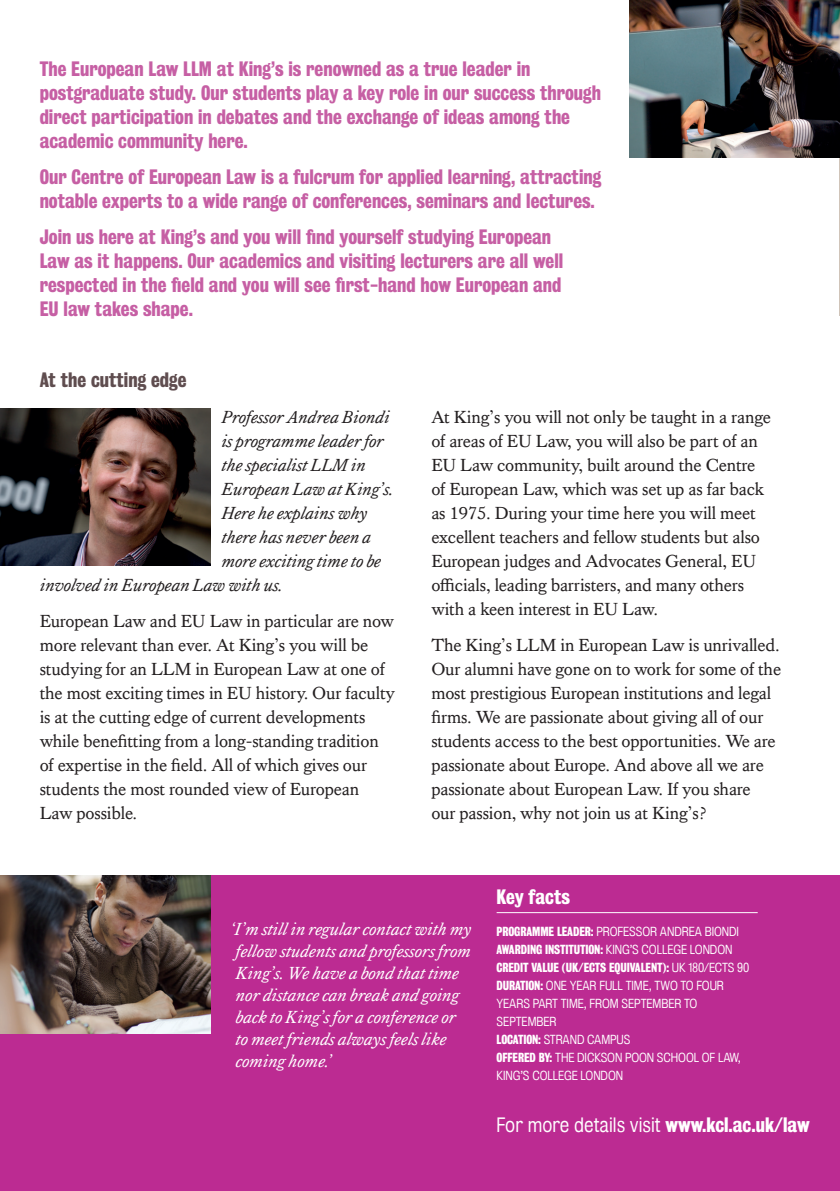
<style>
.page{position:relative;width:840px;height:1191px;background:#fff}
.page>*{position:absolute;margin:0;border:0;box-sizing:border-box;transform-origin:0 0}
.t1{font:19px/24px "Kings Bureau Grot Three Seven";color:#c65fa4}
.t2{font:19px "Kings Bureau Grot Five One";color:#fff}
.t3{font:19px "Kings Bureau Grot Three Seven";color:#5f4d4f}
.t4{font:19px "Kings Bureau Grot Three Seven";color:#fff}
.t5{font:18px/24px "Kings Caslon Text";letter-spacing:-.01em;color:#231f20}
.t6{font:italic 18px/22px "Kings Caslon Text";letter-spacing:-.01em;color:#fff}
.t7{font:italic 18px "Kings Caslon Text";letter-spacing:-.01em;color:#231f20}
.t8{font:12px/18px "Kings Bureau Grot Five One";letter-spacing:-.01em;color:#fff}
.t9{font:12px/18px "Kings Bureau Grot Three Seven";letter-spacing:-.01em;color:#fff}
.s1{font-family:"Kings Bureau Grot Three Seven"}
.s2{font-family:"Kings Bureau Grot Five One"}
</style>
<div class="page">
<div style="left:0;top:875px;width:839px;height:316px;background:#bc2b92"></div>
<img style="left:0;top:408px;width:210px;height:158px">
<hr style="left:839px;top:158px;width:1px;height:157px;background:#d0c4b9">
<hr style="left:496px;top:912px;width:261px;height:1px;background:#fff">
<img style="left:0;top:875px;width:210px;height:158px">
<img style="left:629px;top:0;width:210px;height:158px">
<p class="t1" style="left:40px;top:57px;width:562px">The European Law LLM at King’s is renowned as a true leader in postgraduate study. Our students play a key role in our success through direct participation in debates and the exchange of ideas among the academic community here.</p>
<p class="t1" style="left:40px;top:165px;width:562px">Our Centre of European Law is a fulcrum for applied learning, attracting notable experts to a wide range of conferences, seminars and lectures.</p>
<p class="t1" style="left:40px;top:225px;width:524px">Join us here at King’s and you will find yourself studying European Law as it happens. Our academics and visiting lecturers are all well respected in the field and you will see first-hand how European and EU law takes shape.</p>
<p class="t3" style="left:40px;top:369px;width:148px">At the cutting edge</p>
<p class="t7" style="left:221px;top:407px;width:169px">Professor Andrea Biondi</p>
<p class="t7" style="left:221px;top:431px;width:164px">is programme leader for</p>
<p class="t7" style="left:221px;top:455px;width:146px">the specialist LLM in</p>
<p class="t7" style="left:221px;top:479px;width:174px">European Law at King’s.</p>
<p class="t7" style="left:221px;top:503px;width:147px">Here he explains why</p>
<p class="t7" style="left:221px;top:527px;width:151px">there has never been a</p>
<p class="t7" style="left:221px;top:551px;width:161px">more exciting time to be</p>
<p class="t7" style="left:40px;top:575px;width:245px">involved in European Law with us.</p>
<p class="t5" style="left:40px;top:609px;width:356px">European Law and EU Law in particular are now more relevant than ever. At King’s you will be studying for an LLM in European Law at one of the most exciting times in EU history. Our faculty is at the cutting edge of current developments while benefitting from a long-standing tradition of expertise in the field. All of which gives our students the most rounded view of European Law possible.</p>
<p class="t5" style="left:431px;top:405px;width:341px">At King’s you will not only be taught in a range of areas of EU Law, you will also be part of an EU Law community, built around the Centre of European Law, which was set up as far back as 1975. During your time here you will meet excellent teachers and fellow students but also European judges and Advocates General, EU officials, leading barristers, and many others with a keen interest in EU Law.</p>
<p class="t5" style="left:431px;top:633px;width:351px">The King’s LLM in European Law is unrivalled.<br>Our alumni have gone on to work for some of the most prestigious European institutions and legal firms. We are passionate about giving all of our students access to the best opportunities. We are passionate about Europe. And above all we are passionate about European Law. If you share<br>our passion, why not join us at King’s?</p>
<p class="t6" style="left:235px;top:917px;width:237px;text-indent:-6px">‘I’m still in regular contact with my fellow students and professors from<br>King’s. We have a bond that time nor distance can break and going back to King’s for a conference or to meet friends always feels like coming home.’</p>
<p class="t4" style="left:496px;top:886px;width:75px">Key facts</p>
<p class="t8" style="left:496px;top:923px;width:244px"><span class="s1">PROGRAMME LEADER:</span> PROFESSOR ANDREA BIONDI</p>
<p class="t9" style="left:496px;top:940px;width:254px">AWARDING INSTITUTION: <span class="s2">KING’S COLLEGE LONDON<br></span>CREDIT VALUE (UK/ECTS EQUIVALENT): <span class="s2">UK 180/ECTS 90</span></p>
<p class="t8" style="left:496px;top:977px;width:246px"><span class="s1">DURATION:</span> ONE YEAR FULL TIME, TWO TO FOUR<br>YEARS PART TIME, FROM SEPTEMBER TO<br>SEPTEMBER<br><span class="s1">LOCATION:</span> STRAND CAMPUS<br><span class="s1">OFFERED BY:</span> THE DICKSON POON SCHOOL OF LAW,<br>KING’S COLLEGE LONDON</p>
<p class="t2" style="left:496px;top:1114px;width:314px">For more details visit <span class="s1">www.kcl.ac.uk/law</span></p>
</div>
